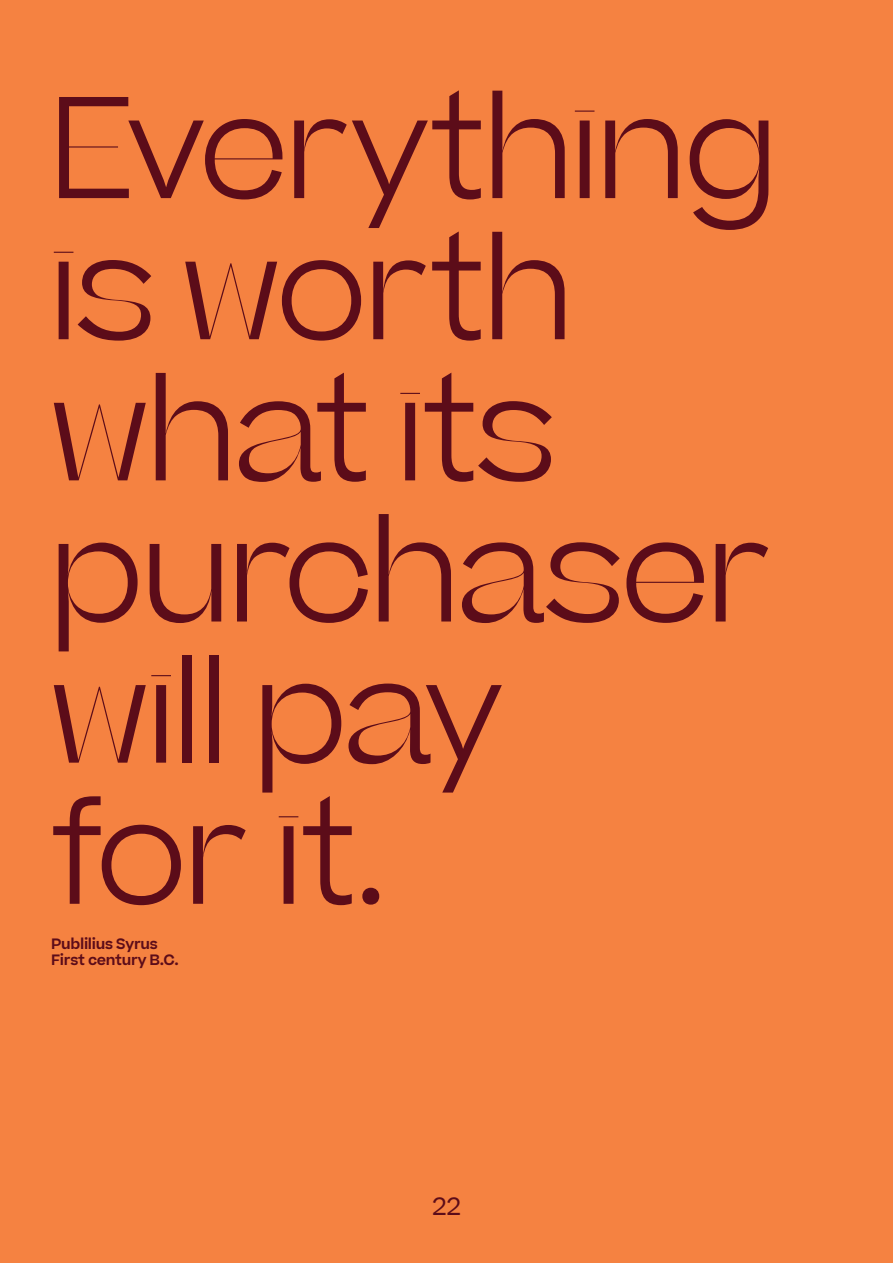
<style>
.page{position:relative;width:893px;height:1263px;background:#f58241}
.page>*{position:absolute;margin:0;border:0;box-sizing:border-box;transform-origin:0 0}
.t1{font:300 138.45px/141.1px "Beatrice Display";color:#5c0c19}
.t2{font:24px "Beatrice";color:#5c0c19}
.t3{font:600 14.4px/16.2px "Beatrice";letter-spacing:-.02em;color:#5c0c19}
</style>
<div class="page">
<p class="t1" style="left:51px;top:80px;width:726px">Everything is worth what its purchaser will pay<br>for it.</p>
<p class="t3" style="left:51px;top:936px;width:129px">Publilius Syrus<br>First century B.C.</p>
<p class="t2" style="left:432px;top:1191px;width:30px">22</p>
</div>
